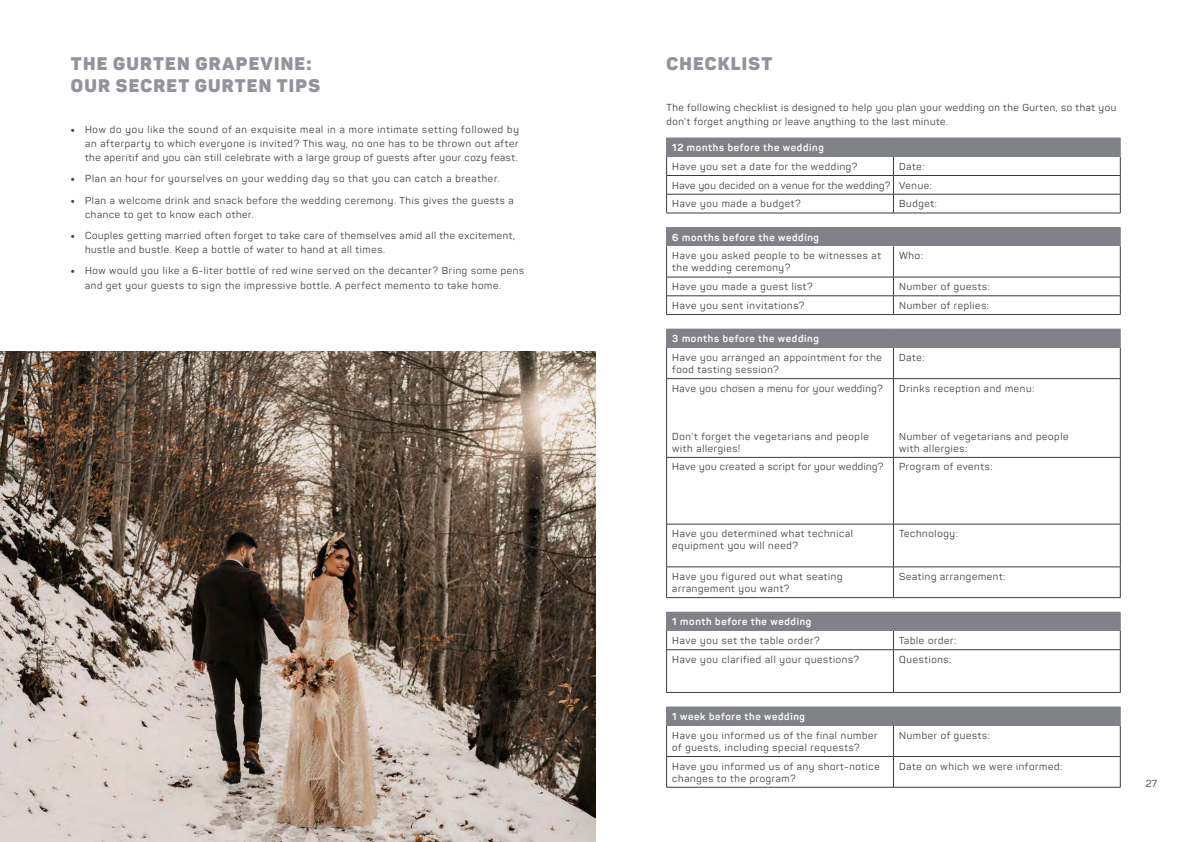
<style>
.page{position:relative;width:1191px;height:842px;background:#fff}
.page>*{position:absolute;margin:0;border:0;box-sizing:border-box;transform-origin:0 0}
.t1{font:18px/21.6px "Panton Black Caps";letter-spacing:.07em;color:#93949b}
.t2{font:10px/12px "Panton";letter-spacing:.07em;color:#3b3b3a}
.t3{font:700 10px "Panton";letter-spacing:.07em;color:#fff}
.t4{font:10px/18.7px "Panton";letter-spacing:.04em;color:#3b3b3a}
.t5{font:10px "Panton";letter-spacing:.05em;color:#3b3b3a}
.s1{font-weight:900}
</style>
<div class="page">
<img style="left:0;top:351px;width:595px;height:491px">
<div style="left:666px;top:138px;width:454px;height:19px;background:#808288"></div>
<hr style="left:666px;top:175px;width:227px;height:1px;background:#3a3c42">
<hr style="left:893px;top:175px;width:227px;height:1px;background:#3a3c42">
<hr style="left:666px;top:194px;width:227px;height:1px;background:#3a3c42">
<hr style="left:893px;top:194px;width:227px;height:1px;background:#3a3c42">
<svg style="left:893px;top:157px;width:1px;height:56px"></svg>
<hr style="left:666px;top:213px;width:227px;height:1px;background:#3a3c42">
<hr style="left:893px;top:213px;width:227px;height:1px;background:#3a3c42">
<svg style="left:1120px;top:138px;width:1px;height:75px"></svg>
<svg style="left:666px;top:157px;width:1px;height:56px"></svg>
<div style="left:666px;top:228px;width:454px;height:18px;background:#808288"></div>
<hr style="left:666px;top:277px;width:227px;height:1px;background:#3a3c42">
<hr style="left:893px;top:277px;width:227px;height:1px;background:#3a3c42">
<hr style="left:666px;top:246px;width:1px;height:31px;background:#3a3c42">
<hr style="left:893px;top:246px;width:1px;height:31px;background:#3a3c42">
<hr style="left:1120px;top:246px;width:1px;height:31px;background:#3a3c42">
<hr style="left:666px;top:296px;width:227px;height:1px;background:#3a3c42">
<svg style="left:666px;top:277px;width:1px;height:37px"></svg>
<hr style="left:893px;top:296px;width:227px;height:1px;background:#3a3c42">
<svg style="left:893px;top:277px;width:1px;height:37px"></svg>
<svg style="left:1120px;top:277px;width:1px;height:37px"></svg>
<hr style="left:666px;top:314px;width:227px;height:1px;background:#3a3c42">
<hr style="left:893px;top:314px;width:227px;height:1px;background:#3a3c42">
<svg style="left:1120px;top:228px;width:1px;height:18px"></svg>
<hr style="left:666px;top:227px;width:227px;height:1px;background:#808288">
<hr style="left:893px;top:227px;width:227px;height:1px;background:#808288">
<div style="left:666px;top:329px;width:454px;height:19px;background:#808288"></div>
<hr style="left:666px;top:378px;width:227px;height:1px;background:#3a3c42">
<hr style="left:893px;top:378px;width:227px;height:1px;background:#3a3c42">
<hr style="left:666px;top:348px;width:1px;height:30px;background:#3a3c42">
<hr style="left:893px;top:348px;width:1px;height:30px;background:#3a3c42">
<hr style="left:1120px;top:348px;width:1px;height:30px;background:#3a3c42">
<hr style="left:666px;top:379px;width:1px;height:78px;background:#3a3c42">
<hr style="left:893px;top:379px;width:1px;height:78px;background:#3a3c42">
<hr style="left:1120px;top:379px;width:1px;height:78px;background:#3a3c42">
<hr style="left:666px;top:457px;width:227px;height:1px;background:#3a3c42">
<hr style="left:666px;top:458px;width:1px;height:66px;background:#3a3c42">
<hr style="left:893px;top:457px;width:227px;height:1px;background:#3a3c42">
<hr style="left:893px;top:458px;width:1px;height:66px;background:#3a3c42">
<hr style="left:1120px;top:458px;width:1px;height:66px;background:#3a3c42">
<hr style="left:666px;top:524px;width:227px;height:1px;background:#3a3c42">
<hr style="left:666px;top:524px;width:1px;height:43px;background:#3a3c42">
<hr style="left:893px;top:524px;width:227px;height:1px;background:#3a3c42">
<hr style="left:893px;top:524px;width:1px;height:43px;background:#3a3c42">
<hr style="left:1120px;top:524px;width:1px;height:43px;background:#3a3c42">
<hr style="left:666px;top:567px;width:227px;height:1px;background:#3a3c42">
<hr style="left:666px;top:567px;width:1px;height:30px;background:#3a3c42">
<hr style="left:893px;top:567px;width:227px;height:1px;background:#3a3c42">
<hr style="left:893px;top:567px;width:1px;height:30px;background:#3a3c42">
<hr style="left:1120px;top:567px;width:1px;height:30px;background:#3a3c42">
<hr style="left:666px;top:597px;width:227px;height:1px;background:#3a3c42">
<hr style="left:893px;top:597px;width:227px;height:1px;background:#3a3c42">
<svg style="left:1120px;top:329px;width:1px;height:19px"></svg>
<div style="left:666px;top:612px;width:454px;height:19px;background:#808288"></div>
<hr style="left:666px;top:649px;width:227px;height:1px;background:#3a3c42">
<hr style="left:893px;top:649px;width:227px;height:1px;background:#3a3c42">
<svg style="left:893px;top:631px;width:1px;height:18px"></svg>
<hr style="left:666px;top:650px;width:1px;height:42px;background:#3a3c42">
<hr style="left:893px;top:650px;width:1px;height:42px;background:#3a3c42">
<hr style="left:1120px;top:650px;width:1px;height:42px;background:#3a3c42">
<hr style="left:666px;top:692px;width:227px;height:1px;background:#3a3c42">
<hr style="left:893px;top:692px;width:227px;height:1px;background:#3a3c42">
<svg style="left:1120px;top:612px;width:1px;height:37px"></svg>
<svg style="left:666px;top:631px;width:1px;height:18px"></svg>
<div style="left:666px;top:707px;width:454px;height:19px;background:#808288"></div>
<hr style="left:666px;top:756px;width:227px;height:1px;background:#3a3c42">
<hr style="left:893px;top:756px;width:227px;height:1px;background:#3a3c42">
<hr style="left:666px;top:726px;width:1px;height:30px;background:#3a3c42">
<hr style="left:893px;top:726px;width:1px;height:30px;background:#3a3c42">
<hr style="left:1120px;top:726px;width:1px;height:30px;background:#3a3c42">
<hr style="left:666px;top:757px;width:1px;height:30px;background:#3a3c42">
<hr style="left:893px;top:757px;width:1px;height:30px;background:#3a3c42">
<hr style="left:1120px;top:757px;width:1px;height:30px;background:#3a3c42">
<hr style="left:666px;top:787px;width:227px;height:1px;background:#3a3c42">
<hr style="left:893px;top:787px;width:227px;height:1px;background:#3a3c42">
<svg style="left:1120px;top:707px;width:1px;height:19px"></svg>
<h1 class="t1" style="left:71px;top:53px;width:251px">THE GURTEN GRAPEVINE:<br>OUR SECRET GURTEN TIPS</h1>
<p class="t2" style="left:85px;top:122px;width:435px;line-height:14.2px;text-align:justify;text-indent:-14px"><span class="s1">•</span> How do you like the sound of an exquisite meal in a more intimate setting followed by an afterparty to which everyone is invited? This way, no one has to be thrown out after the aperitif and you can still celebrate with a large group of guests after your cozy feast.</p>
<p class="t2" style="left:71px;top:173px;width:430px"><span class="s1">•</span> Plan an hour for yourselves on your wedding day so that you can catch a breather.</p>
<p class="t2" style="left:85px;top:193px;width:430px;line-height:14.2px;text-indent:-14px"><span class="s1">•</span> Plan a welcome drink and snack before the wedding ceremony. This gives the guests a chance to get to know each other.</p>
<p class="t2" style="left:85px;top:228px;width:431px;line-height:14.2px;text-indent:-14px"><span class="s1">•</span> Couples getting married often forget to take care of themselves amid all the excitement, hustle and bustle. Keep a bottle of water to hand at all times.</p>
<p class="t2" style="left:85px;top:264px;width:440px;line-height:14.2px;text-indent:-14px"><span class="s1">•</span> How would you like a 6-liter bottle of red wine served on the decanter? Bring some pens and get your guests to sign the impressive bottle. A perfect memento to take home.</p>
<h1 class="t1" style="left:666px;top:53px;width:107px">CHECKLIST</h1>
<p class="t2" style="left:666px;top:100px;width:451px;line-height:14.2px">The following checklist is designed to help you plan your wedding on the Gurten, so that you don’t forget anything or leave anything to the last minute.</p>
<p class="t3" style="left:672px;top:141px;width:153px">12 months before the wedding</p>
<p class="t2" style="left:672px;top:160px;width:187px">Have you set a date for the wedding?</p>
<p class="t4" style="left:672px;top:157px;width:261px;text-indent:227px">Date:<br>Have you decided on a venue for the wedding? Venue:<br>Have you made a budget?</p>
<p class="t2" style="left:899px;top:198px;width:39px">Budget:</p>
<p class="t3" style="left:672px;top:231px;width:148px">6 months before the wedding</p>
<p class="t2" style="left:672px;top:250px;width:210px">Have you asked people to be witnesses at the wedding ceremony?</p>
<p class="t2" style="left:899px;top:250px;width:25px">Who:</p>
<p class="t2" style="left:672px;top:281px;width:142px">Have you made a guest list?</p>
<p class="t2" style="left:899px;top:281px;width:92px">Number of guests:</p>
<p class="t2" style="left:672px;top:299px;width:134px">Have you sent invitations?</p>
<p class="t2" style="left:899px;top:299px;width:91px">Number of replies:</p>
<p class="t3" style="left:672px;top:332px;width:148px">3 months before the wedding</p>
<p class="t2" style="left:672px;top:351px;width:211px">Have you arranged an appointment for the food tasting session?</p>
<p class="t2" style="left:899px;top:351px;width:27px">Date:</p>
<p class="t2" style="left:672px;top:382px;width:212px">Have you chosen a menu for your wedding?</p>
<p class="t2" style="left:672px;top:430px;width:198px">Don’t forget the vegetarians and people with allergies!</p>
<p class="t2" style="left:899px;top:382px;width:137px">Drinks reception and menu:</p>
<p class="t2" style="left:899px;top:430px;width:171px">Number of vegetarians and people with allergies:</p>
<p class="t5" style="left:672px;top:461px;width:213px">Have you created a script for your wedding?</p>
<p class="t2" style="left:899px;top:461px;width:95px">Program of events:</p>
<p class="t2" style="left:672px;top:528px;width:182px">Have you determined what technical equipment you will need?</p>
<p class="t2" style="left:899px;top:528px;width:60px">Technology:</p>
<p class="t2" style="left:672px;top:570px;width:172px">Have you figured out what seating arrangement you want?</p>
<p class="t2" style="left:899px;top:570px;width:108px">Seating arrangement:</p>
<p class="t3" style="left:672px;top:615px;width:141px">1 month before the wedding</p>
<p class="t2" style="left:672px;top:634px;width:149px">Have you set the table order?</p>
<p class="t2" style="left:899px;top:634px;width:59px">Table order:</p>
<p class="t2" style="left:672px;top:653px;width:188px">Have you clarified all your questions?</p>
<p class="t2" style="left:899px;top:653px;width:54px">Questions:</p>
<p class="t3" style="left:672px;top:710px;width:134px">1 week before the wedding</p>
<p class="t2" style="left:672px;top:729px;width:207px">Have you informed us of the final number of guests, including special requests?</p>
<p class="t2" style="left:899px;top:729px;width:92px">Number of guests:</p>
<p class="t2" style="left:672px;top:760px;width:209px">Have you informed us of any short-notice changes to the program?</p>
<p class="t2" style="left:899px;top:760px;width:165px">Date on which we were informed:</p>
<p class="t2" style="left:1145px;top:777px;width:13px">27</p>
</div>
